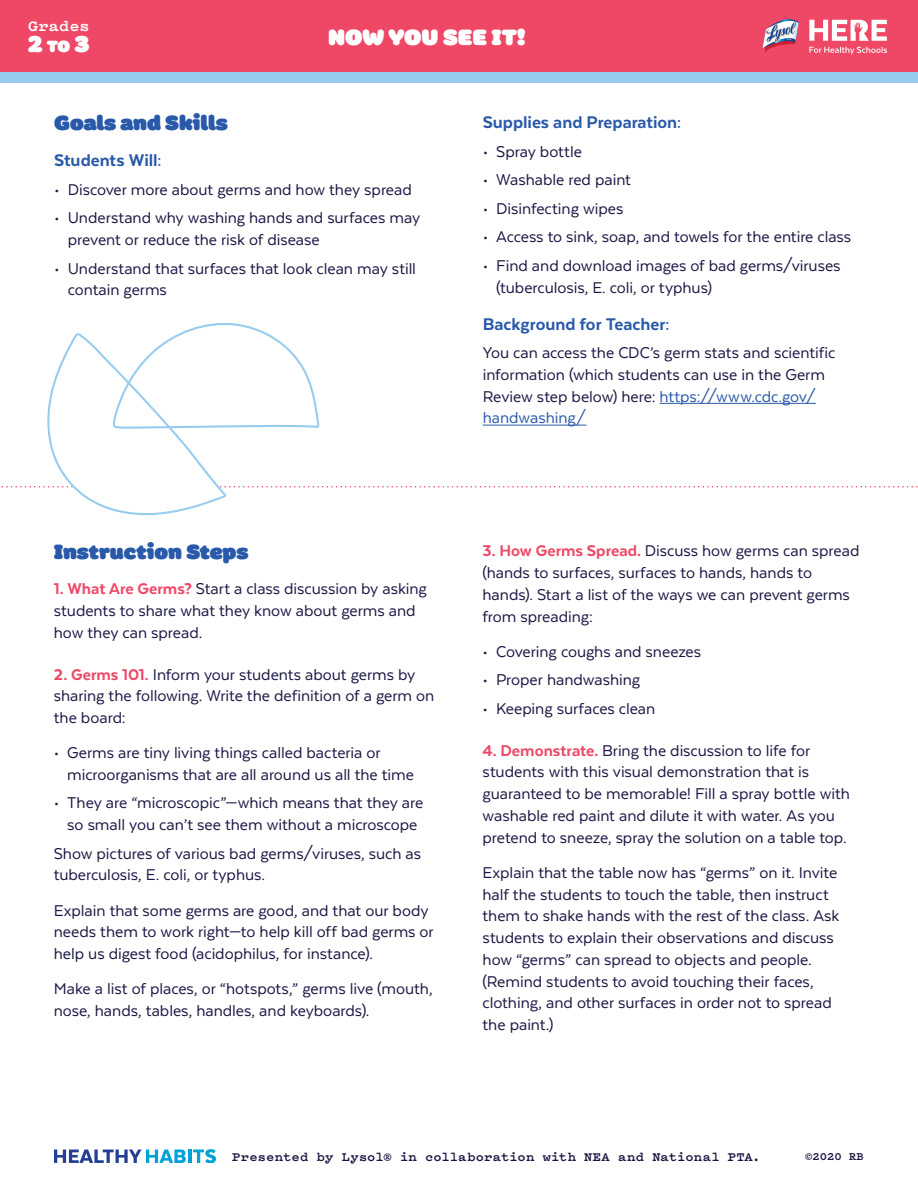
<style>
.page{position:relative;width:918px;height:1188px;background:#fff}
.page>*{position:absolute;margin:0;border:0;box-sizing:border-box;transform-origin:0 0}
.t1{font:22.5px "Colette Ultra Jumbo";color:#fff}
.t2{font:21px "Colette Ultra Jumbo";color:#2959a9}
.t3{font:800 19.5px "Texta";color:#2959a9}
.t4{font:18px/21.8px "Texta";letter-spacing:-.005em;color:#181643}
.t5{font:700 16.5px "Pitch";letter-spacing:.015em;color:#fff}
.t6{font:700 13.5px "Pitch";letter-spacing:.015em;color:#181643}
.t7{font:700 12px "Pitch";color:#181643}
.s1{font-size:16.5px}
.s2{font-weight:800;color:#ef4867}
.s3{color:#2959a9}
</style>
<div class="page">
<div style="left:0;top:0;width:918px;height:74px;background:#ef4867"></div>
<svg style="left:809px;top:20px;width:78px;height:21px"></svg>
<svg style="left:809px;top:47px;width:78px;height:7px"></svg>
<svg style="left:762px;top:19px;width:37px;height:34px"></svg>
<div style="left:0;top:72px;width:918px;height:11px;background:#97ccef"></div>
<svg style="left:1px;top:323px;width:917px;height:192px"></svg>
<svg style="left:54px;top:1149px;width:162px;height:14px"></svg>
<p class="t5" style="left:28px;top:15px;width:63px">Grades</p>
<p class="t1" style="left:28px;top:27px;width:63px">2 <span class="s1">TO</span> 3</p>
<p class="t1" style="left:328px;top:20px;width:200px">NOW YOU SEE IT!</p>
<p class="t2" style="left:54px;top:106px;width:175px">Goals and Skills</p>
<p class="t3" style="left:54px;top:151px;width:109px">Students Will:</p>
<p class="t4" style="left:54px;top:179px;width:359px">• Discover more about germs and how they spread</p>
<p class="t4" style="left:68px;top:207px;width:354px;text-indent:-14px">• Understand why washing hands and surfaces may prevent or reduce the risk of disease</p>
<p class="t4" style="left:68px;top:257px;width:350px;text-indent:-14px">• Understand that surfaces that look clean may still contain germs</p>
<p class="t2" style="left:54px;top:535px;width:196px">Instruction Steps</p>
<p class="t4" style="left:54px;top:578px;width:375px"><span class="s2">1. What Are Germs?</span> Start a class discussion by asking students to share what they know about germs and how they can spread.</p>
<p class="t4" style="left:54px;top:663px;width:382px"><span class="s2">2. Germs 101.</span> Inform your students about germs by sharing the following. Write the definition of a germ on the board:</p>
<p class="t4" style="left:67px;top:742px;width:348px;text-indent:-14px">• Germs are tiny living things called bacteria or microorganisms that are all around us all the time</p>
<p class="t4" style="left:54px;top:792px;width:371px;text-align:center">• They are “microscopic”—which means that they are so small you can’t see them without a microscope</p>
<p class="t4" style="left:54px;top:842px;width:369px">Show pictures of various bad germs/viruses, such as tuberculosis, E. coli, or typhus.</p>
<p class="t4" style="left:54px;top:899px;width:381px">Explain that some germs are good, and that our body needs them to work right—to help kill off bad germs or help us digest food (acidophilus, for instance).</p>
<p class="t4" style="left:54px;top:978px;width:380px">Make a list of places, or “hotspots,” germs live (mouth, nose, hands, tables, handles, and keyboards).</p>
<p class="t3" style="left:483px;top:112px;width:200px">Supplies and Preparation:</p>
<p class="t4" style="left:483px;top:140px;width:101px">• Spray bottle</p>
<p class="t4" style="left:483px;top:169px;width:150px">• Washable red paint</p>
<p class="t4" style="left:483px;top:197px;width:142px">• Disinfecting wipes</p>
<p class="t4" style="left:483px;top:226px;width:370px">• Access to sink, soap, and towels for the entire class</p>
<p class="t4" style="left:496px;top:254px;width:346px;text-indent:-14px">• Find and download images of bad germs/viruses (tuberculosis, E. coli, or typhus)</p>
<p class="t3" style="left:483px;top:314px;width:189px">Background for Teacher:</p>
<p class="t4" style="left:483px;top:342px;width:354px">You can access the CDC’s germ stats and scientific information (which students can use in the Germ Review step below) here: <span class="s3">https://www.cdc.gov/ handwashing/</span></p>
<p class="t4" style="left:483px;top:540px;width:378px"><span class="s2">3. How Germs Spread.</span> Discuss how germs can spread (hands to surfaces, surfaces to hands, hands to hands). Start a list of the ways we can prevent germs from spreading:</p>
<p class="t4" style="left:483px;top:640px;width:220px">• Covering coughs and sneezes</p>
<p class="t4" style="left:483px;top:669px;width:159px">• Proper handwashing</p>
<p class="t4" style="left:483px;top:697px;width:174px">• Keeping surfaces clean</p>
<p class="t4" style="left:483px;top:739px;width:369px"><span class="s2">4. Demonstrate.</span> Bring the discussion to life for students with this visual demonstration that is guaranteed to be memorable! Fill a spray bottle with washable red paint and dilute it with water. As you pretend to sneeze, spray the solution on a table top.</p>
<p class="t4" style="left:483px;top:862px;width:358px">Explain that the table now has “germs” on it. Invite half the students to touch the table, then instruct them to shake hands with the rest of the class. Ask students to explain their observations and discuss how “germs” can spread to objects and people. (Remind students to avoid touching their faces, clothing, and other surfaces in order not to spread the paint.)</p>
<p class="t6" style="left:232px;top:1147px;width:530px">Presented by Lysol® in collaboration with NEA and National PTA.</p>
<p class="t7" style="left:805px;top:1148px;width:60px">©2020 RB</p>
</div>
